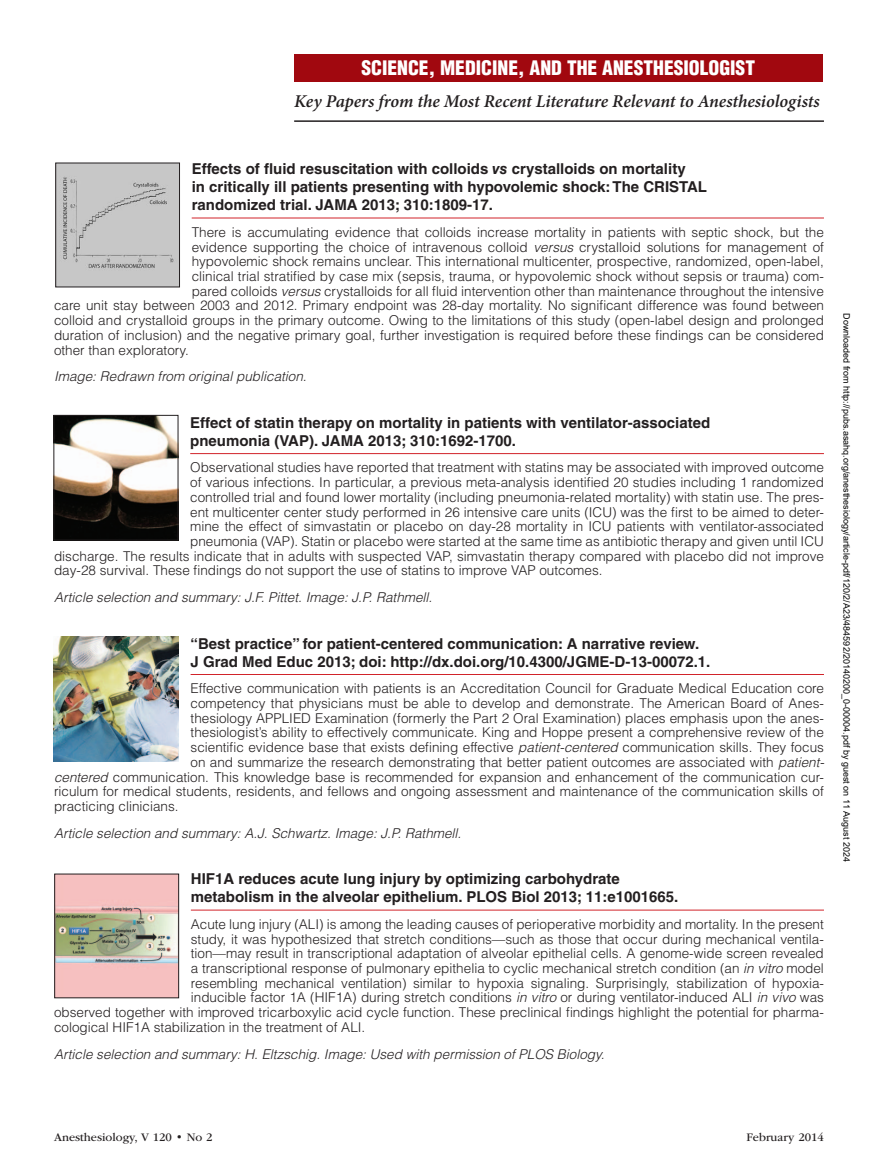
<style>
.page{position:relative;width:878px;height:1175px;background:#fff}
.page>*{position:absolute;margin:0;border:0;box-sizing:border-box;transform-origin:0 0}
.t1{font:900 condensed 19.5px "Helvetica";color:#fff}
.t2{font:italic 600 18px "Minion Pro";letter-spacing:-.005em;color:#231f20}
.t3{font:700 15px/18px "Helvetica";color:#231f20}
.t4{font:300 13.5px "Helvetica";color:#231f20}
.t5{font:italic 300 13.5px "Helvetica";color:#231f20}
.t6{font:12px "ITC Garamond Std";color:#231f20}
.t7{font:9px "Arial";color:#000}
.s1{font-style:italic}
</style>
<div class="page">
<div style="left:294px;top:54px;width:528px;height:27px;background:#a1080f"></div>
<hr style="left:294px;top:120px;width:530px;height:2px;background:#231f20">
<hr style="left:192px;top:218px;width:632px;height:1px;background:#d1232a">
<hr style="left:190px;top:453px;width:634px;height:1px;background:#d1232a">
<hr style="left:190px;top:674px;width:634px;height:1px;background:#d1232a">
<hr style="left:191px;top:909px;width:633px;height:1px;background:#d1232a">
<img style="left:57px;top:165px;width:121px;height:120px">
<div style="left:55px;top:163px;width:125px;height:124px;border:1px solid #231f20"></div>
<img style="left:56px;top:417px;width:120px;height:121px">
<div style="left:54px;top:415px;width:124px;height:125px;border:1px solid #231f20"></div>
<img style="left:53px;top:636px;width:125px;height:126px">
<img style="left:56px;top:875px;width:121px;height:121px">
<div style="left:54px;top:873px;width:125px;height:125px;border:1px solid #231f20"></div>
<h1 class="t1" style="left:361px;top:55px;width:395px">SCIENCE, MEDICINE, AND THE ANESTHESIOLOGIST</h1>
<h2 class="t2" style="left:294px;top:88px;width:527px">Key Papers from the Most Recent Literature Relevant to Anesthesiologists</h2>
<p class="t3" style="left:192px;top:160px;width:517px">Effects of fluid resuscitation with colloids <span class="s1">vs</span> crystalloids on mortality<br>in critically ill patients presenting with hypovolemic shock: The CRISTAL randomized trial. JAMA 2013; 310:1809-17.</p>
<p class="t4" style="left:192px;top:224px;width:633px">There is accumulating evidence that colloids increase mortality in patients with septic shock, but the</p>
<p class="t4" style="left:192px;top:238px;width:633px">evidence supporting the choice of intravenous colloid <span class="s1">versus</span> crystalloid solutions for management of</p>
<p class="t4" style="left:192px;top:253px;width:633px">hypovolemic shock remains unclear. This international multicenter, prospective, randomized, open-label,</p>
<p class="t4" style="left:192px;top:268px;width:633px">clinical trial stratified by case mix (sepsis, trauma, or hypovolemic shock without sepsis or trauma) com-</p>
<p class="t4" style="left:192px;top:282px;width:633px">pared colloids <span class="s1">versus</span> crystalloids for all fluid intervention other than maintenance throughout the intensive</p>
<p class="t4" style="left:54px;top:297px;width:771px">care unit stay between 2003 and 2012. Primary endpoint was 28-day mortality. No significant difference was found between</p>
<p class="t4" style="left:54px;top:312px;width:771px">colloid and crystalloid groups in the primary outcome. Owing to the limitations of this study (open-label design and prolonged</p>
<p class="t4" style="left:54px;top:326px;width:771px">duration of inclusion) and the negative primary goal, further investigation is required before these findings can be considered</p>
<p class="t4" style="left:54px;top:341px;width:136px">other than exploratory.</p>
<p class="t5" style="left:54px;top:368px;width:254px">Image: Redrawn from original publication.</p>
<p class="t3" style="left:190px;top:413px;width:521px">Effect of statin therapy on mortality in patients with ventilator-associated pneumonia (VAP). JAMA 2013; 310:1692-1700.</p>
<p class="t4" style="left:190px;top:459px;width:635px">Observational studies have reported that treatment with statins may be associated with improved outcome</p>
<p class="t4" style="left:190px;top:474px;width:635px">of various infections. In particular, a previous meta-analysis identified 20 studies including 1 randomized</p>
<p class="t4" style="left:190px;top:488px;width:635px">controlled trial and found lower mortality (including pneumonia-related mortality) with statin use. The pres-</p>
<p class="t4" style="left:190px;top:503px;width:635px">ent multicenter center study performed in 26 intensive care units (ICU) was the first to be aimed to deter-</p>
<p class="t4" style="left:190px;top:518px;width:635px">mine the effect of simvastatin or placebo on day-28 mortality in ICU patients with ventilator-associated</p>
<p class="t4" style="left:190px;top:533px;width:635px">pneumonia (VAP). Statin or placebo were started at the same time as antibiotic therapy and given until ICU</p>
<p class="t4" style="left:54px;top:547px;width:771px">discharge. The results indicate that in adults with suspected VAP, simvastatin therapy compared with placebo did not improve</p>
<p class="t4" style="left:54px;top:562px;width:550px">day-28 survival. These findings do not support the use of statins to improve VAP outcomes.</p>
<p class="t5" style="left:54px;top:589px;width:380px">Article selection and summary: J.F. Pittet. Image: J.P. Rathmell.</p>
<p class="t3" style="left:190px;top:634px;width:521px">“Best practice” for patient-centered communication: A narrative review.<br>J Grad Med Educ 2013; doi: http://dx.doi.org/10.4300/JGME-D-13-00072.1.</p>
<p class="t4" style="left:190px;top:680px;width:635px">Effective communication with patients is an Accreditation Council for Graduate Medical Education core</p>
<p class="t4" style="left:190px;top:695px;width:634px">competency that physicians must be able to develop and demonstrate. The American Board of Anes-</p>
<p class="t4" style="left:190px;top:709px;width:634px">thesiology APPLIED Examination (formerly the Part 2 Oral Examination) places emphasis upon the anes-</p>
<p class="t4" style="left:190px;top:724px;width:634px">thesiologist’s ability to effectively communicate. King and Hoppe present a comprehensive review of the</p>
<p class="t4" style="left:190px;top:739px;width:634px">scientific evidence base that exists defining effective <span class="s1">patient-centered</span> communication skills. They focus</p>
<p class="t4" style="left:190px;top:753px;width:635px">on and summarize the research demonstrating that better patient outcomes are associated with <span class="s1">patient-</span></p>
<p class="t4" style="left:54px;top:768px;width:771px"><span class="s1">centered</span> communication. This knowledge base is recommended for expansion and enhancement of the communication cur-</p>
<p class="t4" style="left:54px;top:783px;width:771px">riculum for medical students, residents, and fellows and ongoing assessment and maintenance of the communication skills of</p>
<p class="t4" style="left:54px;top:797px;width:126px">practicing clinicians.</p>
<p class="t5" style="left:54px;top:824px;width:409px">Article selection and summary: A.J. Schwartz. Image: J.P. Rathmell.</p>
<p class="t3" style="left:191px;top:869px;width:489px">HIF1A reduces acute lung injury by optimizing carbohydrate metabolism in the alveolar epithelium. PLOS Biol 2013; 11:e1001665.</p>
<p class="t4" style="left:191px;top:915px;width:634px">Acute lung injury (ALI) is among the leading causes of perioperative morbidity and mortality. In the present</p>
<p class="t4" style="left:191px;top:930px;width:634px">study, it was hypothesized that stretch conditions—such as those that occur during mechanical ventila-</p>
<p class="t4" style="left:191px;top:945px;width:634px">tion—may result in transcriptional adaptation of alveolar epithelial cells. A genome-wide screen revealed</p>
<p class="t4" style="left:191px;top:959px;width:634px">a transcriptional response of pulmonary epithelia to cyclic mechanical stretch condition (an <span class="s1">in vitro</span> model</p>
<p class="t4" style="left:191px;top:974px;width:634px">resembling mechanical ventilation) similar to hypoxia signaling. Surprisingly, stabilization of hypoxia-</p>
<p class="t4" style="left:191px;top:989px;width:634px">inducible factor 1A (HIF1A) during stretch conditions <span class="s1">in vitro</span> or during ventilator-induced ALI <span class="s1">in vivo</span> was</p>
<p class="t4" style="left:54px;top:1004px;width:771px">observed together with improved tricarboxylic acid cycle function. These preclinical findings highlight the potential for pharma-</p>
<p class="t4" style="left:54px;top:1018px;width:313px">cological HIF1A stabilization in the treatment of ALI.</p>
<p class="t5" style="left:54px;top:1045px;width:552px">Article selection and summary: H. Eltzschig. Image: Used with permission of PLOS Biology.</p>
<p class="t7" style="left:850px;top:313px;width:550px;rotate:90deg">Downloaded from http://pubs.asahq.org/anesthesiology/article-pdf/120/2/A23/484592/20140200_0-00004.pdf by guest on 11 August 2024</p>
<p class="t6" style="left:54px;top:1130px;width:160px">Anesthesiology, V 120 • No 2</p>
<p class="t6" style="left:746px;top:1130px;width:79px">February 2014</p>
</div>
